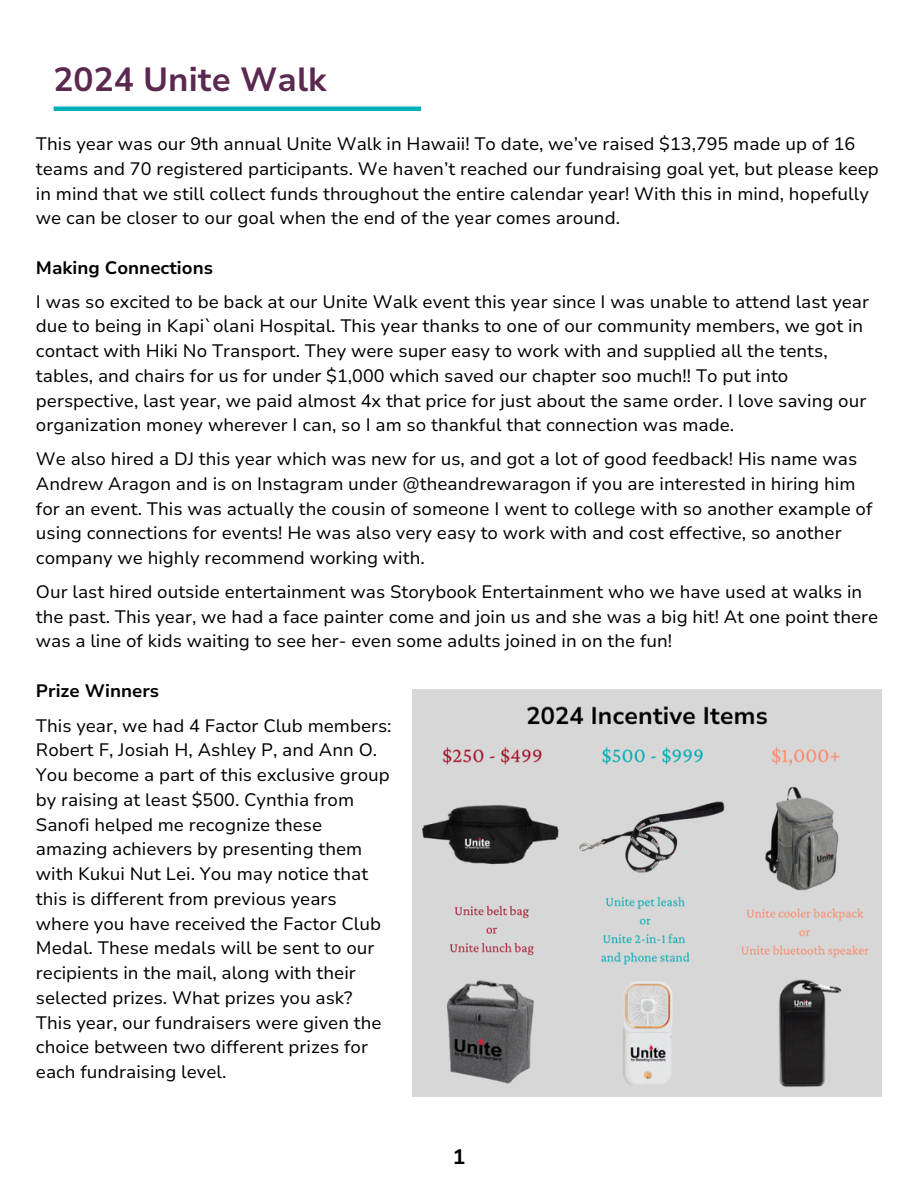
<style>
.page{position:relative;width:918px;height:1188px;background:#fff}
.page>*{position:absolute;margin:0;border:0;box-sizing:border-box;transform-origin:0 0}
.t1{font:700 33.45px "Nunito Sans 10 pt";color:#5b284f}
.t2{font:700 21px "Nunito Sans 10 pt";color:#000}
.t3{font:18px/24.8px "Nunito Sans 10 pt";color:#000}
.t4{font:700 18px "Nunito Sans 10 pt";color:#000}
</style>
<div class="page">
<hr style="left:54px;top:107px;width:367px;height:4px;background:#00b0b9">
<img style="left:413px;top:689px;width:469px;height:408px">
<p class="t1" style="left:54px;top:57px;width:275px">2024 Unite Walk</p>
<h1 class="t3" style="left:36px;top:132px;width:844px">This year was our 9th annual Unite Walk in Hawaii! To date, we’ve raised $13,795 made up of 16 teams and 70 registered participants. We haven’t reached our fundraising goal yet, but please keep in mind that we still collect funds throughout the entire calendar year! With this in mind, hopefully we can be closer to our goal when the end of the year comes around.</h1>
<p class="t4" style="left:36px;top:256px;width:179px">Making Connections</p>
<h2 class="t3" style="left:36px;top:289px;width:835px">I was so excited to be back at our Unite Walk event this year since I was unable to attend last year due to being in Kapi`olani Hospital. This year thanks to one of our community members, we got in contact with Hiki No Transport. They were super easy to work with and supplied all the tents, tables, and chairs for us for under $1,000 which saved our chapter soo much!! To put into perspective, last year, we paid almost 4x that price for just about the same order. I love saving our organization money wherever I can, so I am so thankful that connection was made.</h2>
<p class="t3" style="left:36px;top:447px;width:838px">We also hired a DJ this year which was new for us, and got a lot of good feedback! His name was Andrew Aragon and is on Instagram under @theandrewaragon if you are interested in hiring him for an event. This was actually the cousin of someone I went to college with so another example of using connections for events! He was also very easy to work with and cost effective, so another company we highly recommend working with.</p>
<p class="t3" style="left:36px;top:579px;width:844px">Our last hired outside entertainment was Storybook Entertainment who we have used at walks in the past. This year, we had a face painter come and join us and she was a big hit! At one point there was a line of kids waiting to see her- even some adults joined in on the fun!</p>
<p class="t4" style="left:36px;top:679px;width:125px">Prize Winners</p>
<p class="t3" style="left:36px;top:713px;width:357px">This year, we had 4 Factor Club members:<br>Robert F, Josiah H, Ashley P, and Ann O.<br>You become a part of this exclusive group by raising at least $500. Cynthia from Sanofi helped me recognize these amazing achievers by presenting them with Kukui Nut Lei. You may notice that this is different from previous years where you have received the Factor Club Medal. These medals will be sent to our recipients in the mail, along with their selected prizes. What prizes you ask?<br>This year, our fundraisers were given the choice between two different prizes for each fundraising level.</p>
<p class="t2" style="left:453px;top:1143px;width:14px">1</p>
</div>
